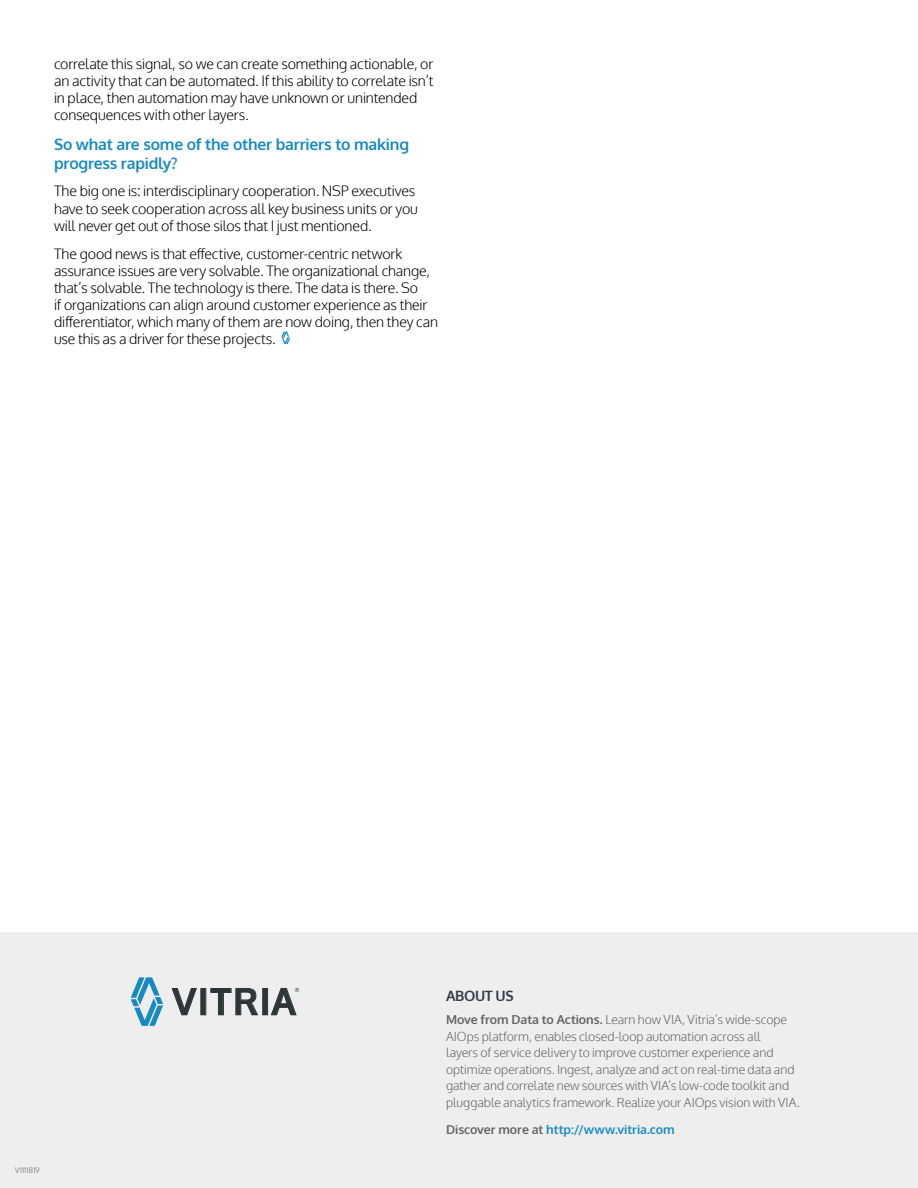
<style>
.page{position:relative;width:918px;height:1188px;background:#fff}
.page>*{position:absolute;margin:0;border:0;box-sizing:border-box;transform-origin:0 0}
.t1{font:700 36.75px "Oxygen";letter-spacing:.05em;color:#2d3538}
.question{font:700 15.75px/18.9px "Oxygen";letter-spacing:-.015em;color:#188ac4}
.body{font:300 14.25px/17.1px "Oxygen";letter-spacing:-.01em;color:#000}
.t2{font:700 14.25px "Oxygen";letter-spacing:-.025em;color:#323e48}
.t3{font:300 12.3px/16.5px "Oxygen";letter-spacing:-.005em;color:#646467}
.t4{font:700 12.3px "Oxygen";letter-spacing:-.005em;color:#188ac4}
.body-2{font:300 7.5px "Oxygen";letter-spacing:.01em;color:#646467}
.t5{font:5.25px "Oxygen";color:#2d3538}
.s1{font-weight:700}
.s2{color:#646467}
</style>
<div class="page">
<div style="left:0;top:932px;width:918px;height:256px;background:#efeeef"></div>
<svg style="left:131px;top:977px;width:32px;height:49px"></svg>
<svg style="left:281px;top:331px;width:9px;height:13px"></svg>
<p class="body" style="left:54px;top:55px;width:381px">correlate this signal, so we can create something actionable, or an activity that can be automated. If this ability to correlate isn’t in place, then automation may have unknown or unintended consequences with other layers.</p>
<p class="question" style="left:54px;top:135px;width:357px">So what are some of the other barriers to making progress rapidly?</p>
<p class="body" style="left:54px;top:183px;width:365px">The big one is: interdisciplinary cooperation. NSP executives have to seek cooperation across all key business units or you will never get out of those silos that I just mentioned.</p>
<p class="body" style="left:54px;top:245px;width:386px">The good news is that effective, customer-centric network assurance issues are very solvable. The organizational change, that’s solvable. The technology is there. The data is there. So<br>if organizations can align around customer experience as their differentiator, which many of them are now doing, then they can use this as a driver for these projects.</p>
<p class="body-2" style="left:15px;top:1166px;width:26px">V1111819</p>
<h1 class="t1" style="left:172px;top:978px;width:125px">VITRIA</h1>
<p class="t5" style="left:295px;top:987px;width:6px">®</p>
<p class="t2" style="left:446px;top:987px;width:69px">ABOUT US</p>
<p class="t3" style="left:446px;top:1012px;width:355px"><span class="s1">Move from Data to Actions.</span> Learn how VIA, Vitria’s wide-scope AIOps platform, enables closed-loop automation across all<br>layers of service delivery to improve customer experience and optimize operations. Ingest, analyze and act on real-time data and gather and correlate new sources with VIA’s low-code toolkit and pluggable analytics framework. Realize your AIOps vision with VIA.</p>
<p class="t4" style="left:446px;top:1122px;width:230px"><span class="s2">Discover more at</span> http://www.vitria.com</p>
</div>
